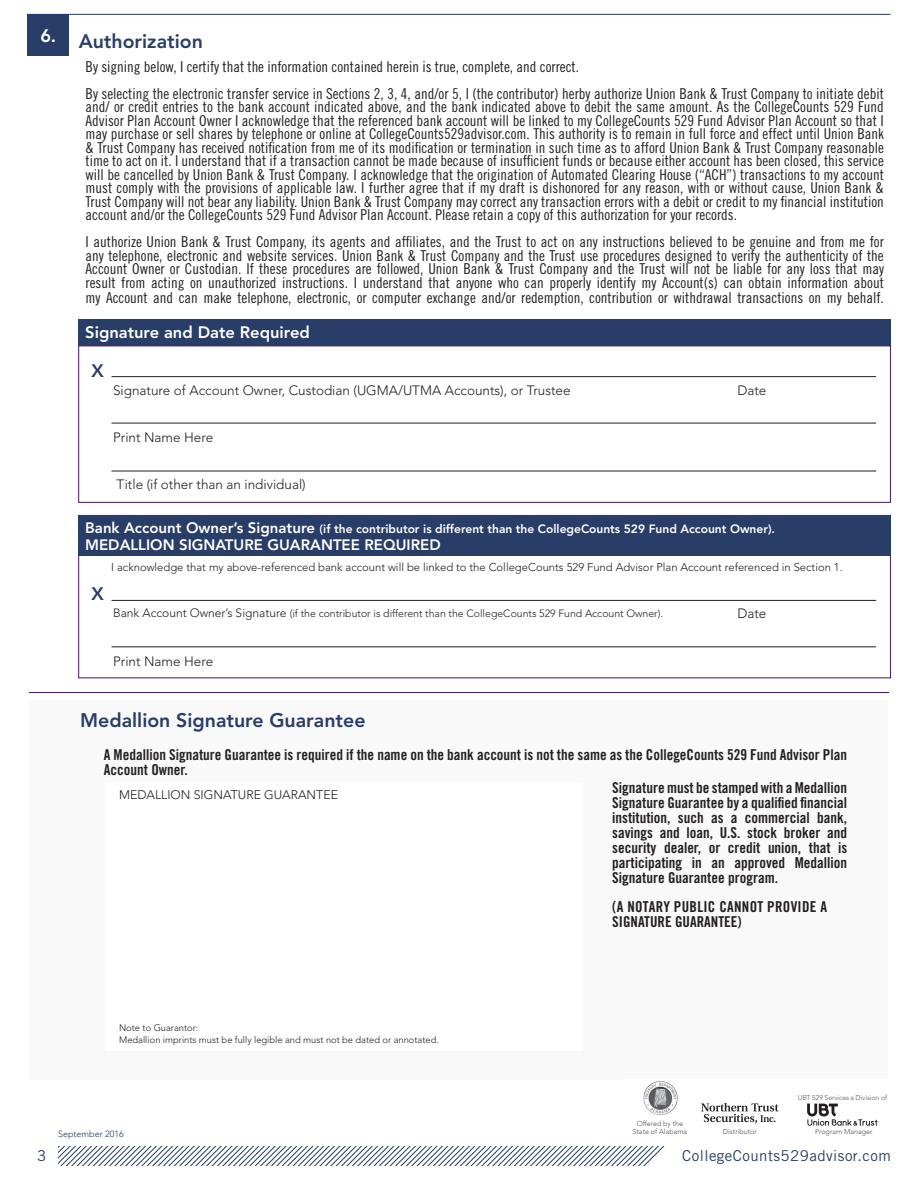
<style>
.page{position:relative;width:918px;height:1188px;background:#fff}
.page>*{position:absolute;margin:0;border:0;box-sizing:border-box;transform-origin:0 0}
.headers{font:800 19.5px "Avenir LT Std";color:#293d69}
.number{font:800 18px "Avenir LT Std";color:#fff}
.copy{font:800 18px "Avenir LT Std";color:#293d69}
.number-2{font:800 16.5px "Avenir LT Std";color:#fff}
.legal{font:15px/13.5px "Trade Gothic LT Std Cn 18";color:#231f20;text-align:justify}
.legal-2{font:15px/15px "Trade Gothic LT Std Bd Cn 20";color:#231f20}
.legal-3{font:15px/15px "Trade Gothic LT Std Bd Cn 20";letter-spacing:.02em;color:#231f20}
.number-3{font:800 15px "Avenir LT Std";color:#fff}
.t1{font:15px "Trade Gothic LT Std";letter-spacing:.03em;color:#293d69}
.hints{font:300 13.5px "Avenir LT Std";color:#231f20}
.Body{font:300 12.3px "Avenir LT Std";color:#231f20}
.number-4{font:800 12px "Avenir LT Std";color:#fff}
.hints-2{font:300 11.25px "Avenir LT Std";color:#231f20}
.hints-3{font:300 10.5px "Avenir LT Std";color:#231f20}
.Body-2{font:300 9.3px "Avenir LT Std";color:#231f20}
.attach{font:300 9px "Avenir LT Std";color:#1f3c67}
.subhead{font:300 7.2px/8.2px "Avenir";color:#57585a;text-align:center}
.t2{font:300 6.9px "Avenir LT Std";letter-spacing:-.01em;color:#57585a}
.s1{font-size:15px}
.s2{font-size:12px}
</style>
<div class="page">
<div style="left:27px;top:14px;width:42px;height:42px;background:#293d69"></div>
<hr style="left:27px;top:14px;width:864px;height:1px;background:#293d69">
<div style="left:79px;top:346px;width:812px;height:157px;border:1px solid #44146b"></div>
<div style="left:79px;top:319px;width:812px;height:27px;background:#293d69"></div>
<div style="left:79px;top:515px;width:812px;height:41px;background:#293d69"></div>
<div style="left:30px;top:700px;width:858px;height:380px;background:#f9f9fa"></div>
<div style="left:106px;top:782px;width:477px;height:269px;background:#fff"></div>
<hr style="left:29px;top:692px;width:860px;height:1px;background:#44146b">
<hr style="left:112px;top:376px;width:764px;height:1px;background:#231f20">
<hr style="left:112px;top:423px;width:764px;height:1px;background:#231f20">
<hr style="left:112px;top:471px;width:764px;height:1px;background:#231f20">
<hr style="left:112px;top:600px;width:764px;height:1px;background:#231f20">
<hr style="left:112px;top:646px;width:764px;height:1px;background:#231f20">
<img style="left:643px;top:1081px;width:35px;height:34px">
<svg style="left:701px;top:1103px;width:78px;height:21px"></svg>
<svg style="left:807px;top:1104px;width:71px;height:22px"></svg>
<svg style="left:58px;top:1146px;width:607px;height:19px"></svg>
<p class="number" style="left:40px;top:25px;width:17px">6.</p>
<p class="headers" style="left:79px;top:30px;width:126px">Authorization</p>
<p class="legal" style="left:86px;top:59px;width:495px">By signing below, I certify that the information contained herein is true, complete, and correct.</p>
<p class="legal" style="left:86px;top:86px;width:800px">By selecting the electronic transfer service in Sections 2, 3, 4, and/or 5, I (the contributor) herby authorize Union Bank &amp; Trust Company to initiate debit and/ or credit entries to the bank account indicated above, and the bank indicated above to debit the same amount. As the CollegeCounts 529 Fund Advisor Plan Account Owner I acknowledge that the referenced bank account will be linked to my CollegeCounts 529 Fund Advisor Plan Account so that I may purchase or sell shares by telephone or online at CollegeCounts529advisor.com. This authority is to remain in full force and effect until Union Bank &amp; Trust Company has received notification from me of its modification or termination in such time as to afford Union Bank &amp; Trust Company reasonable time to act on it. I understand that if a transaction cannot be made because of insufficient funds or because either account has been closed, this service will be cancelled by Union Bank &amp; Trust Company. I acknowledge that the origination of Automated Clearing House (“ACH”) transactions to my account must comply with the provisions of applicable law. I further agree that if my draft is dishonored for any reason, with or without cause, Union Bank &amp; Trust Company will not bear any liability. Union Bank &amp; Trust Company may correct any transaction errors with a debit or credit to my financial institution account and/or the CollegeCounts 529 Fund Advisor Plan Account. Please retain a copy of this authorization for your records.</p>
<p class="legal" style="left:86px;top:235px;width:800px">I authorize Union Bank &amp; Trust Company, its agents and affiliates, and the Trust to act on any instructions believed to be genuine and from me for any telephone, electronic and website services. Union Bank &amp; Trust Company and the Trust use procedures designed to verify the authenticity of the Account Owner or Custodian. If these procedures are followed, Union Bank &amp; Trust Company and the Trust will not be liable for any loss that may result from acting on unauthorized instructions. I understand that anyone who can properly identify my Account(s) can obtain information about</p>
<p class="legal" style="left:86px;top:290px;width:800px">my Account and can make telephone, electronic, or computer exchange and/or redemption, contribution or withdrawal transactions on my behalf.</p>
<p class="number-2" style="left:85px;top:323px;width:226px">Signature and Date Required</p>
<p class="copy" style="left:92px;top:360px;width:14px">X</p>
<p class="hints" style="left:113px;top:382px;width:459px">Signature of Account Owner, Custodian (UGMA/UTMA Accounts), or Trustee</p>
<p class="hints" style="left:737px;top:382px;width:31px">Date</p>
<p class="hints" style="left:113px;top:429px;width:102px">Print Name Here</p>
<p class="hints" style="left:117px;top:476px;width:191px">Title (if other than an individual)</p>
<p class="number-4" style="left:85px;top:522px;width:691px"><span class="s1">Bank Account Owner’s Signature</span> (if the contributor is different than the CollegeCounts 529 Fund Account Owner).</p>
<p class="number-3" style="left:85px;top:535px;width:357px">MEDALLION SIGNATURE GUARANTEE REQUIRED</p>
<p class="hints-2" style="left:111px;top:560px;width:733px">I acknowledge that my above-referenced bank account will be linked to the CollegeCounts 529 Fund Advisor Plan Account referenced in Section 1.</p>
<p class="copy" style="left:92px;top:583px;width:14px">X</p>
<p class="hints-3" style="left:113px;top:608px;width:552px"><span class="s2">Bank Account Owner’s Signature</span> (if the contributor is different than the CollegeCounts 529 Fund Account Owner).</p>
<p class="hints" style="left:737px;top:606px;width:31px">Date</p>
<p class="hints" style="left:113px;top:653px;width:102px">Print Name Here</p>
<p class="headers" style="left:80px;top:708px;width:287px">Medallion Signature Guarantee</p>
<p class="legal-2" style="left:104px;top:747px;width:745px">A Medallion Signature Guarantee is required if the name on the bank account is not the same as the CollegeCounts 529 Fund Advisor Plan<br>Account Owner.</p>
<p class="Body" style="left:119px;top:787px;width:220px">MEDALLION SIGNATURE GUARANTEE</p>
<p class="legal-2" style="left:612px;top:780px;width:236px;text-align:justify">Signature must be stamped with a Medallion Signature Guarantee by a qualified financial institution, such as a commercial bank, savings and loan, U.S. stock broker and security dealer, or credit union, that is participating in an approved Medallion Signature Guarantee program.</p>
<p class="legal-3" style="left:612px;top:899px;width:216px">(A NOTARY PUBLIC CANNOT PROVIDE A<br>SIGNATURE GUARANTEE)</p>
<p class="Body-2" style="left:119px;top:1022px;width:81px">Note to Guarantor:</p>
<p class="Body-2" style="left:119px;top:1034px;width:321px">Medallion imprints must be fully legible and must not be dated or annotated.</p>
<p class="t1" style="left:37px;top:1146px;width:11px">3</p>
<p class="attach" style="left:58px;top:1129px;width:67px">September 2016</p>
<p class="t2" style="left:798px;top:1094px;width:91px">UBT 529 Services a Division of</p>
<p class="subhead" style="left:633px;top:1119px;width:56px">Offered by the<br>State of Alabama</p>
<p class="subhead" style="left:723px;top:1128px;width:35px">Distributor</p>
<p class="subhead" style="left:815px;top:1128px;width:59px">Program Manager</p>
<p class="t1" style="left:682px;top:1147px;width:210px">CollegeCounts529advisor.com</p>
</div>
